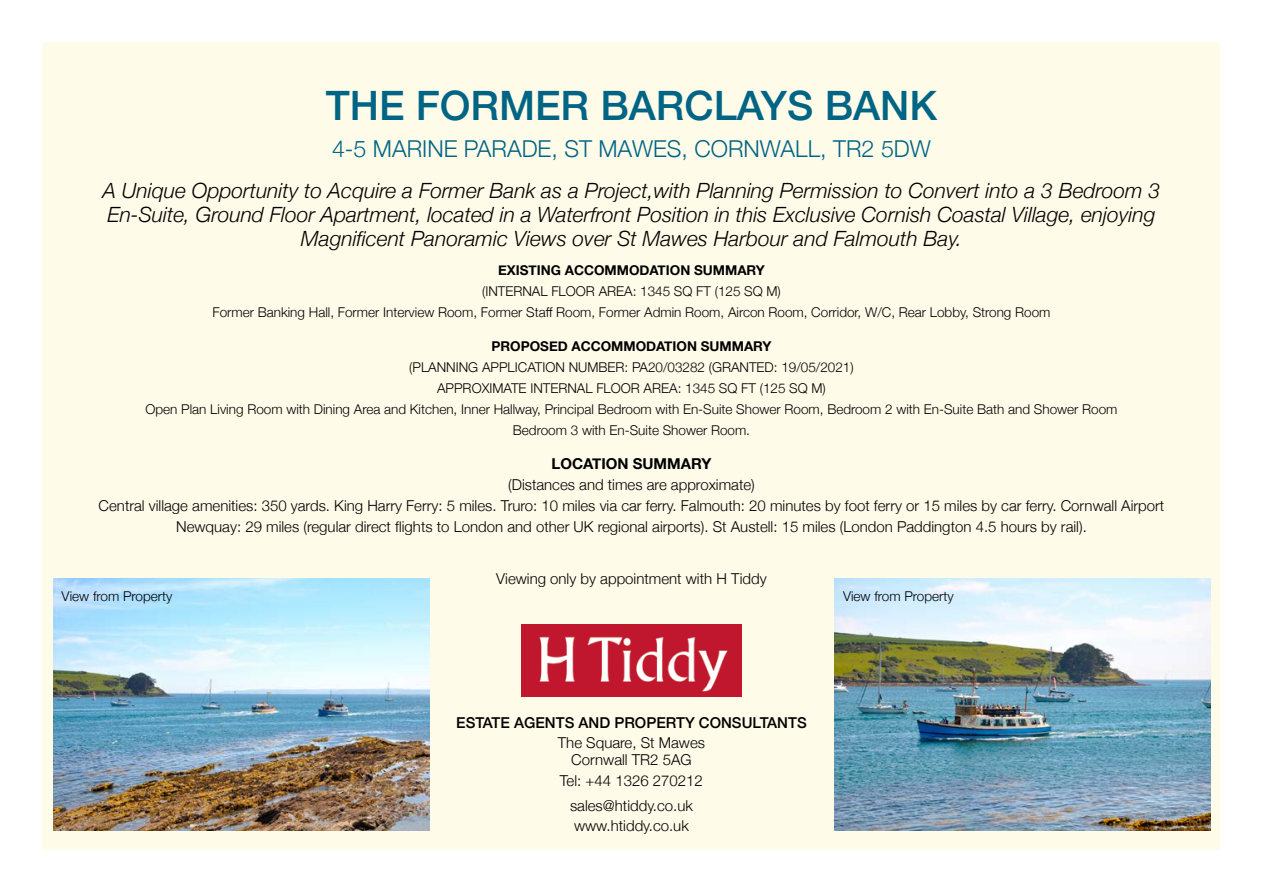
<style>
.page{position:relative;width:1263px;height:893px;background:#fff}
.page>*{position:absolute;margin:0;border:0;box-sizing:border-box;transform-origin:0 0}
.t1{font:500 40.5px "Helvetica Neue";color:#006485}
.t2{font:300 23.25px "Helvetica Neue";color:#006485}
.t3{font:italic 300 21px/24px "Helvetica Neue";color:#000;text-align:center}
.t4{font:300 15px/21px "Helvetica Neue";color:#000;text-align:center}
.t5{font:500 15px "Helvetica Neue";color:#000}
.t6{font:700 15px "Helvetica Neue";color:#000}
.t7{font:300 13.5px/21px "Helvetica Neue";color:#000;text-align:center}
.t8{font:700 13.5px "Helvetica Neue";color:#000}
</style>
<div class="page">
<div style="left:43px;top:43px;width:1177px;height:850px;background:#fffbe9"></div>
<img style="left:521px;top:624px;width:220px;height:72px">
<img style="left:834px;top:578px;width:377px;height:252px">
<div style="left:0;top:850px;width:1263px;height:43px;background:#fff"></div>
<img style="left:53px;top:579px;width:376px;height:252px">
<h1 class="t1" style="left:326px;top:73px;width:613px">THE FORMER BARCLAYS BANK</h1>
<h2 class="t2" style="left:332px;top:130px;width:600px">4-5 MARINE PARADE, ST MAWES, CORNWALL, TR2 5DW</h2>
<p class="t3" style="left:103px;top:177px;width:1059px">A Unique Opportunity to Acquire a Former Bank as a Project,with Planning Permission to Convert into a 3 Bedroom 3<br>En-Suite, Ground Floor Apartment, located in a Waterfront Position in this Exclusive Cornish Coastal Village, enjoying<br>Magnificent Panoramic Views over St Mawes Harbour and Falmouth Bay.</p>
<p class="t8" style="left:498px;top:262px;width:268px">EXISTING ACCOMMODATION SUMMARY</p>
<p class="t7" style="left:213px;top:280px;width:839px">(INTERNAL FLOOR AREA: 1345 SQ FT (125 SQ M)<br>Former Banking Hall, Former Interview Room, Former Staff Room, Former Admin Room, Aircon Room, Corridor, W/C, Rear Lobby, Strong Room</p>
<p class="t8" style="left:491px;top:338px;width:282px">PROPOSED ACCOMMODATION SUMMARY</p>
<p class="t7" style="left:146px;top:356px;width:973px">(PLANNING APPLICATION NUMBER: PA20/03282 (GRANTED: 19/05/2021)<br>APPROXIMATE INTERNAL FLOOR AREA: 1345 SQ FT (125 SQ M)<br>Open Plan Living Room with Dining Area and Kitchen, Inner Hallway, Principal Bedroom with En-Suite Shower Room, Bedroom 2 with En-Suite Bath and Shower Room Bedroom 3 with En-Suite Shower Room.</p>
<p class="t6" style="left:552px;top:454px;width:161px">LOCATION SUMMARY</p>
<p class="t4" style="left:99px;top:473px;width:1067px">(Distances and times are approximate)<br>Central village amenities: 350 yards. King Harry Ferry: 5 miles. Truro: 10 miles via car ferry. Falmouth: 20 minutes by foot ferry or 15 miles by car ferry. Cornwall Airport<br>Newquay: 29 miles (regular direct flights to London and other UK regional airports). St Austell: 15 miles (London Paddington 4.5 hours by rail).</p>
<p class="t4" style="left:496px;top:567px;width:272px">Viewing only by appointment with H Tiddy</p>
<p class="t7" style="left:62px;top:584px;width:112px">View from Property</p>
<p class="t7" style="left:843px;top:584px;width:112px">View from Property</p>
<p class="t5" style="left:456px;top:710px;width:352px">ESTATE AGENTS AND PROPERTY CONSULTANTS</p>
<p class="t4" style="left:558px;top:734px;width:149px;line-height:16.5px">The Square, St Mawes<br>Cornwall TR2 5AG</p>
<p class="t4" style="left:560px;top:767px;width:144px;line-height:25px">Tel: +44 1326 270212 sales@htiddy.co.uk</p>
<p class="t4" style="left:574px;top:814px;width:116px">www.htiddy.co.uk</p>
</div>
